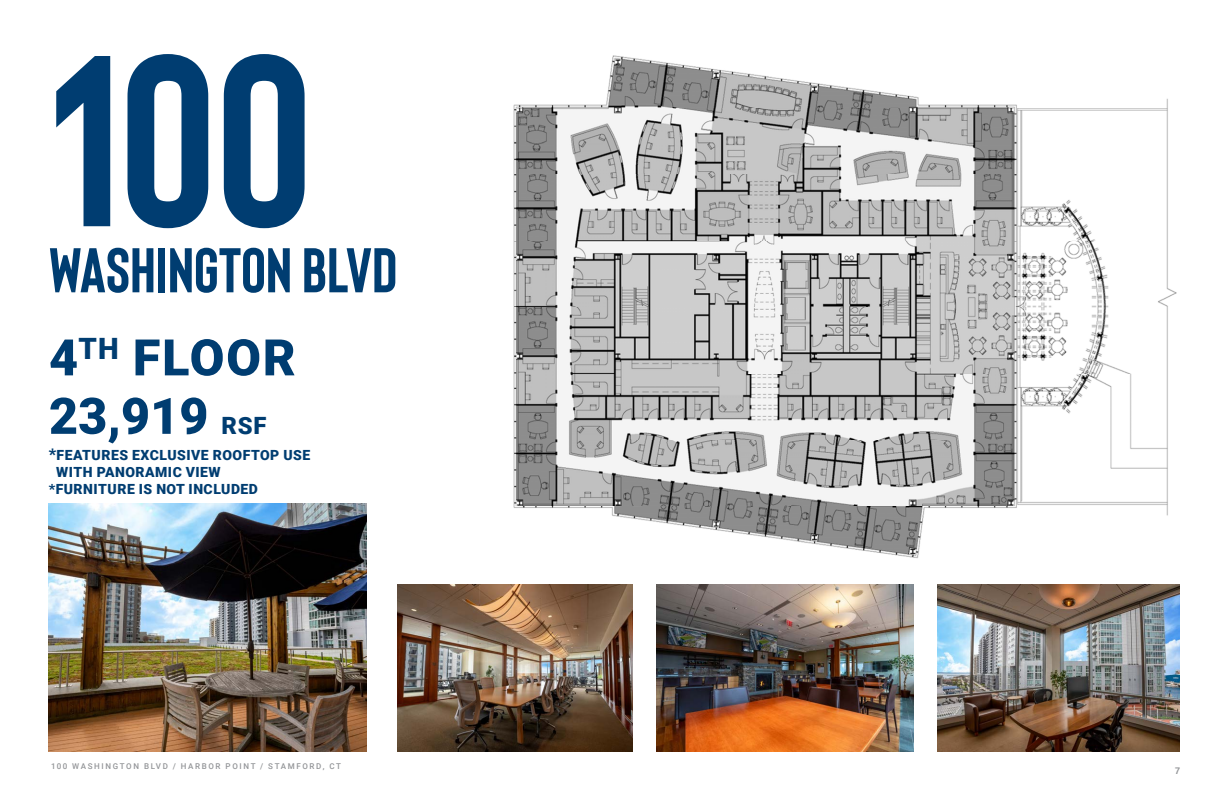
<style>
.page{position:relative;width:1224px;height:792px;background:#fff}
.page>*{position:absolute;margin:0;border:0;box-sizing:border-box;transform-origin:0 0}
.t1{font:700 243.2px "Bison";color:#003d71}
.t2{font:700 63px "Bison";color:#003d71}
.Page_Title{font:900 50.4px "Roboto";letter-spacing:.005em;color:#003d71}
.Page_Title-2{font:900 14px "Roboto";letter-spacing:.035em;color:#003d71}
.t3{font:600 10px "Acumin Pro";color:#939598}
.t4{font:500 8px "Roboto";letter-spacing:.205em;color:#939598}
.s1{font-size:23.8px}
.s2{font-size:16px}
</style>
<div class="page">
<img style="left:513px;top:55px;width:664px;height:503px">
<img style="left:49px;top:504px;width:318px;height:248px">
<img style="left:937px;top:585px;width:243px;height:167px">
<img style="left:657px;top:585px;width:257px;height:167px">
<img style="left:398px;top:585px;width:235px;height:167px">
<p class="t1" style="left:49px;top:9px;width:265px">100</p>
<p class="t2" style="left:49px;top:236px;width:350px">WASHINGTON BLVD</p>
<p class="Page_Title" style="left:49px;top:322px;width:248px">4<sup>TH</sup> FLOOR</p>
<p class="Page_Title" style="left:49px;top:381px;width:219px">23,919 <span class="s1">RSF</span></p>
<p class="Page_Title-2" style="left:49px;top:445px;width:263px"><span class="s2">*</span>FEATURES EXCLUSIVE ROOFTOP USE</p>
<p class="Page_Title-2" style="left:56px;top:462px;width:166px">WITH PANORAMIC VIEW</p>
<p class="Page_Title-2" style="left:49px;top:479px;width:211px">*FURNITURE IS NOT INCLUDED</p>
<p class="t4" style="left:51px;top:761px;width:292px">100 WASHINGTON BLVD / HARBOR POINT / STAMFORD, CT</p>
<p class="t3" style="left:1175px;top:764px;width:6px">7</p>
</div>
